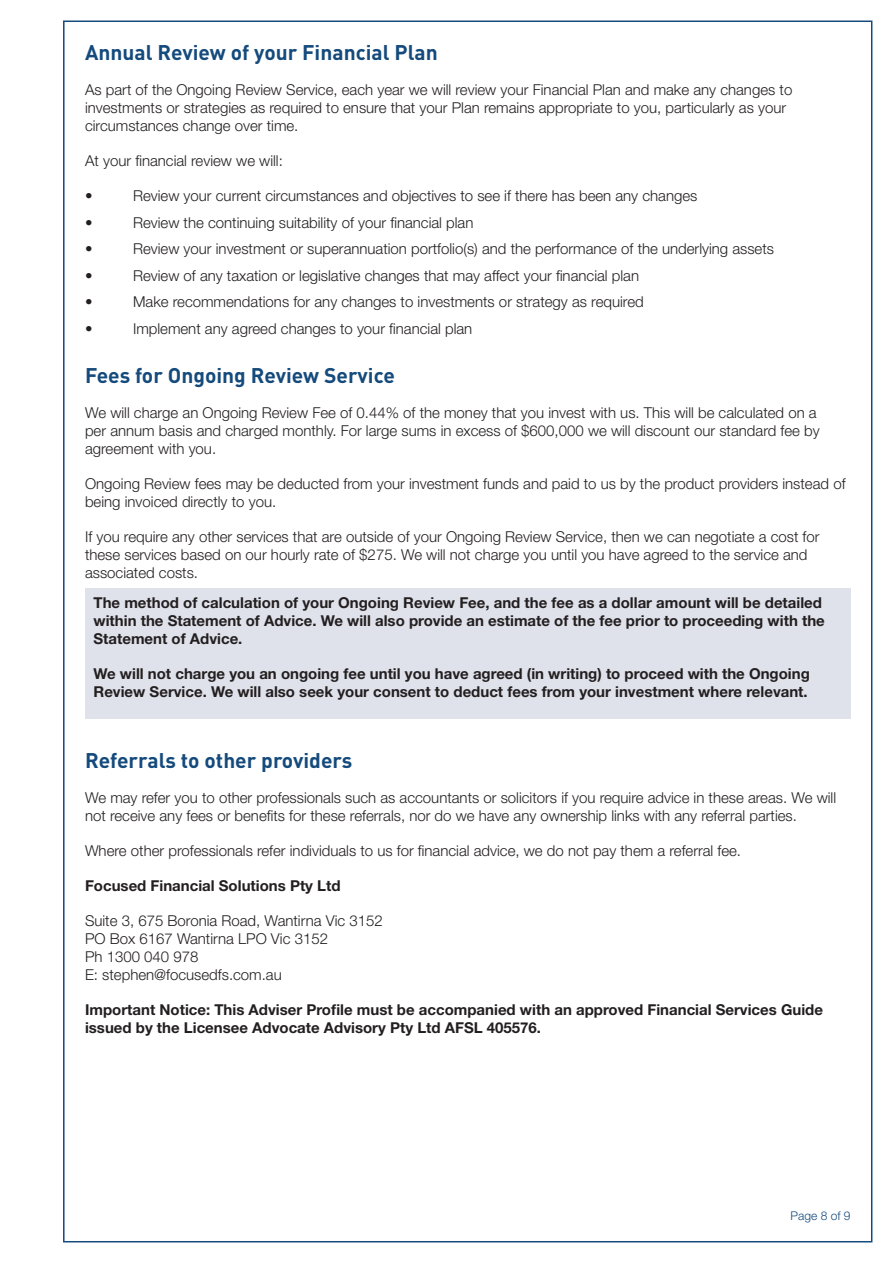
<style>
.page{position:relative;width:893px;height:1263px;background:#fff}
.page>*{position:absolute;margin:0;border:0;box-sizing:border-box;transform-origin:0 0}
.t1{font:700 21px "DIN";color:#144a7c}
.t2{font:300 15px/18px "Helvetica Neue";color:#231f20}
.t3{font:700 15px/18px "Helvetica Neue";color:#231f20}
.t4{font:300 12px "Helvetica Neue";color:#144a7c}
</style>
<div class="page">
<div style="left:85px;top:588px;width:765px;height:130px;background:#e0e2eb"></div>
<h1 class="t1" style="left:85px;top:39px;width:354px">Annual Review of your Financial Plan</h1>
<p class="t2" style="left:85px;top:80px;width:709px">As part of the Ongoing Review Service, each year we will review your Financial Plan and make any changes to investments or strategies as required to ensure that your Plan remains appropriate to you, particularly as your circumstances change over time.</p>
<p class="t2" style="left:85px;top:151px;width:199px">At your financial review we will:</p>
<p class="t2" style="left:85px;top:186px;width:9px">•</p>
<p class="t2" style="left:133px;top:186px;width:566px">Review your current circumstances and objectives to see if there has been any changes</p>
<p class="t2" style="left:85px;top:213px;width:9px">•</p>
<p class="t2" style="left:133px;top:213px;width:342px">Review the continuing suitability of your financial plan</p>
<p class="t2" style="left:85px;top:239px;width:9px">•</p>
<p class="t2" style="left:133px;top:239px;width:642px">Review your investment or superannuation portfolio(s) and the performance of the underlying assets</p>
<p class="t2" style="left:85px;top:266px;width:9px">•</p>
<p class="t2" style="left:133px;top:266px;width:507px">Review of any taxation or legislative changes that may affect your financial plan</p>
<p class="t2" style="left:85px;top:292px;width:9px">•</p>
<p class="t2" style="left:133px;top:292px;width:512px">Make recommendations for any changes to investments or strategy as required</p>
<p class="t2" style="left:85px;top:319px;width:9px">•</p>
<p class="t2" style="left:133px;top:319px;width:341px">Implement any agreed changes to your financial plan</p>
<h1 class="t1" style="left:85px;top:362px;width:311px">Fees for Ongoing Review Service</h1>
<p class="t2" style="left:85px;top:403px;width:736px">We will charge an Ongoing Review Fee of 0.44% of the money that you invest with us. This will be calculated on a per annum basis and charged monthly. For large sums in excess of $600,000 we will discount our standard fee by agreement with you.</p>
<p class="t2" style="left:85px;top:474px;width:762px">Ongoing Review fees may be deducted from your investment funds and paid to us by the product providers instead of being invoiced directly to you.</p>
<p class="t2" style="left:85px;top:527px;width:736px">If you require any other services that are outside of your Ongoing Review Service, then we can negotiate a cost for these services based on our hourly rate of $275. We will not charge you until you have agreed to the service and associated costs.</p>
<p class="t3" style="left:94px;top:593px;width:733px">The method of calculation of your Ongoing Review Fee, and the fee as a dollar amount will be detailed within the Statement of Advice. We will also provide an estimate of the fee prior to proceeding with the<br>Statement of Advice.</p>
<p class="t3" style="left:94px;top:664px;width:718px">We will not charge you an ongoing fee until you have agreed (in writing) to proceed with the Ongoing<br>Review Service. We will also seek your consent to deduct fees from your investment where relevant.</p>
<h1 class="t1" style="left:85px;top:746px;width:269px">Referrals to other providers</h1>
<p class="t2" style="left:85px;top:788px;width:753px">We may refer you to other professionals such as accountants or solicitors if you require advice in these areas. We will not receive any fees or benefits for these referrals, nor do we have any ownership links with any referral parties.</p>
<p class="t2" style="left:85px;top:841px;width:658px">Where other professionals refer individuals to us for financial advice, we do not pay them a referral fee.</p>
<p class="t3" style="left:85px;top:876px;width:257px">Focused Financial Solutions Pty Ltd</p>
<p class="t2" style="left:85px;top:911px;width:299px">Suite 3, 675 Boronia Road, Wantirna Vic 3152<br>PO Box 6167 Wantirna LPO Vic 3152<br>Ph 1300 040 978<br>E: stephen@focusedfs.com.au</p>
<p class="t3" style="left:85px;top:1000px;width:739px">Important Notice: This Adviser Profile must be accompanied with an approved Financial Services Guide issued by the Licensee Advocate Advisory Pty Ltd AFSL 405576.</p>
<p class="t4" style="left:791px;top:1209px;width:61px">Page 8 of 9</p>
</div>
